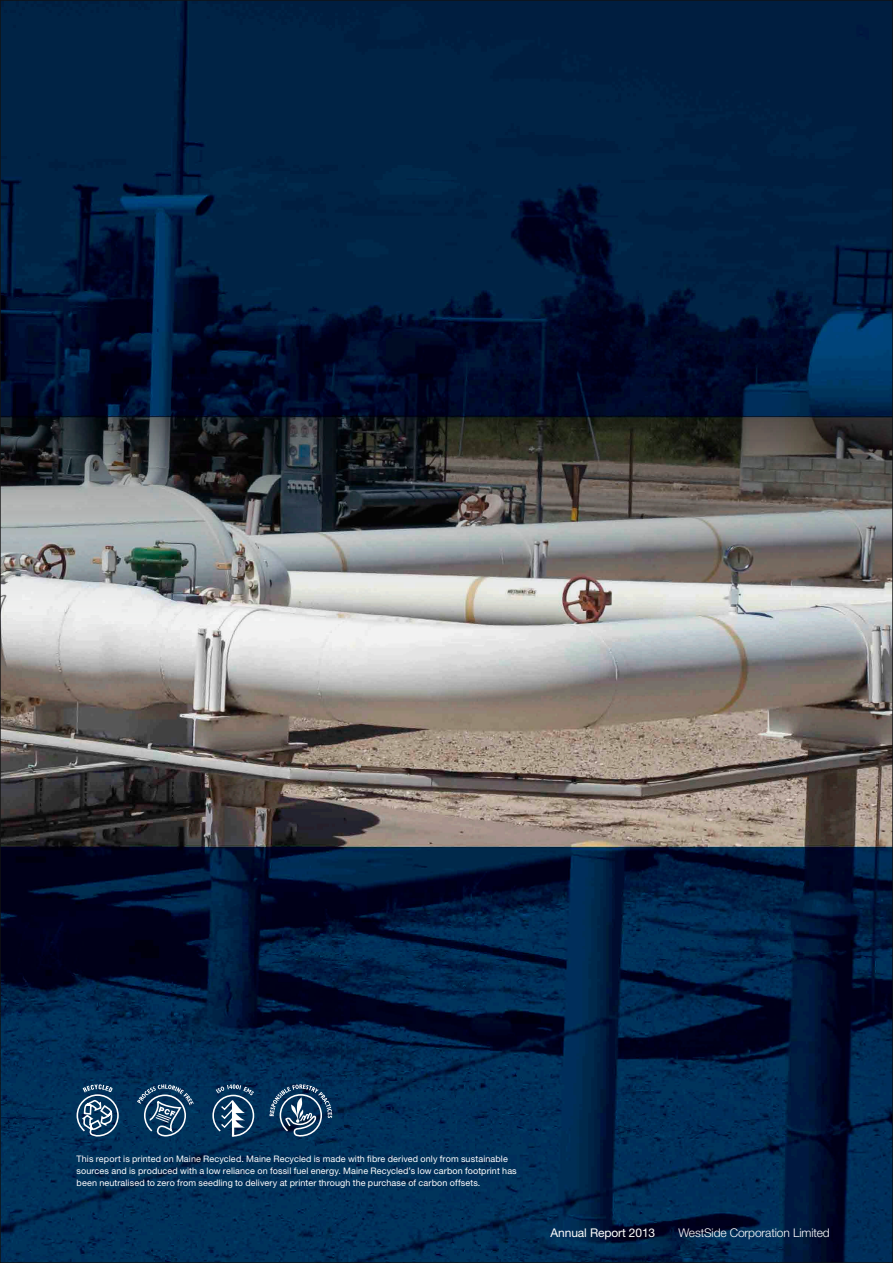
<style>
.page{position:relative;width:893px;height:1263px;background:#fff}
.page>*{position:absolute;margin:0;border:0;box-sizing:border-box;transform-origin:0 0}
.t1{font:300 12px "Helvetica Neue LT Std";letter-spacing:-.01em;color:#fff}
.z_Footer_WSC{font:12px "Helvetica Neue LT Std";letter-spacing:-.01em;color:#fff}
.Graph_-_Y_Axis{font:9px/12px "Helvetica Neue LT Std";letter-spacing:.01em;color:#fff}
</style>
<div class="page">
<img style="left:2px;top:2px;width:889px;height:1259px">
<img style="left:2px;top:417px;width:889px;height:372px">
<svg style="left:212px;top:1084px;width:43px;height:53px;background:#3a5e7e"></svg>
<svg style="left:137px;top:1084px;width:57px;height:53px;background:#2f5678"></svg>
<svg style="left:76px;top:1084px;width:44px;height:53px;background:#3d6281"></svg>
<svg style="left:270px;top:1084px;width:62px;height:53px;background:#325576"></svg>
<p class="Graph_-_Y_Axis" style="left:77px;top:1153px;width:442px">This report is printed on Maine Recycled. Maine Recycled is made with fibre derived only from sustainable sources and is produced with a low reliance on fossil fuel energy. Maine Recycled’s low carbon footprint has been neutralised to zero from seedling to delivery at printer through the purchase of carbon offsets.</p>
<p class="z_Footer_WSC" style="left:551px;top:1226px;width:106px">Annual Report 2013</p>
<p class="t1" style="left:678px;top:1226px;width:153px">WestSide Corporation Limited</p>
</div>
